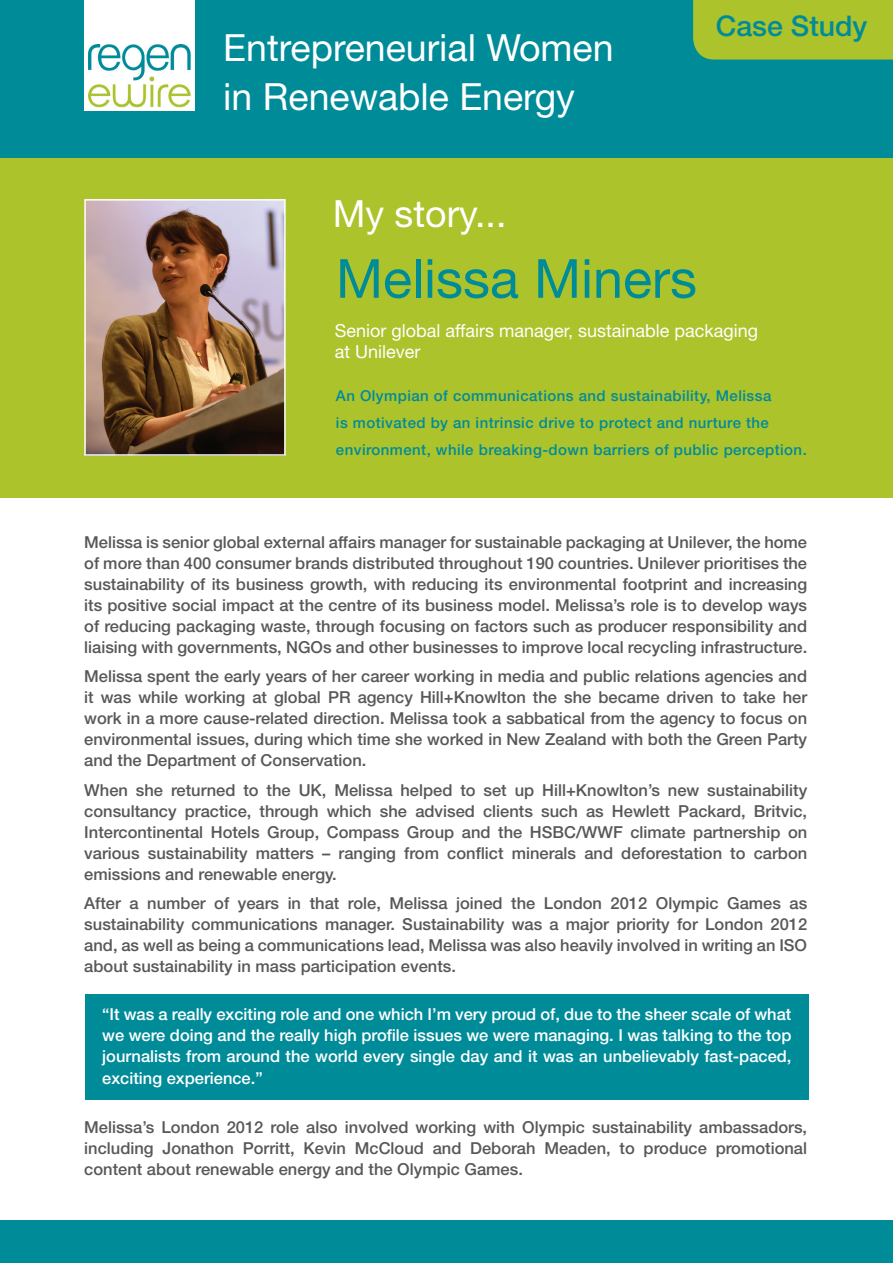
<style>
.page{position:relative;width:893px;height:1263px;background:#fff}
.page>*{position:absolute;margin:0;border:0;box-sizing:border-box;transform-origin:0 0}
.t1{font:54px "Helvetica Neue LT Std";color:#008b99}
.t2{font:37.5px/49.5px "Helvetica Neue LT Std";color:#fff}
.t3{font:500 28.5px "Helvetica Neue LT Std";color:#008b99}
.t4{font:18px/21px "Helvetica Neue LT Std";color:#fff}
.t5{font:500 16.5px/21px "Helvetica Neue LT Std";color:#57585a;text-align:justify}
.t6{font:500 16.5px/21px "Helvetica Neue LT Std";color:#fff;text-align:justify}
.t7{font:500 15px/27px "Helvetica Neue LT Std";letter-spacing:.03em;color:#008b99}
</style>
<div class="page">
<div style="left:0;top:152px;width:893px;height:345px;background:#acc32b"></div>
<div style="left:0;top:0;width:893px;height:157px;background:#008b99"></div>
<div style="left:693px;top:0;width:200px;height:60px;background:#acc32b"></div>
<img style="left:87px;top:202px;width:196px;height:251px">
<div style="left:84px;top:199px;width:202px;height:257px;border:2px solid #fff"></div>
<div style="left:0;top:1220px;width:893px;height:43px;background:#008b99"></div>
<div style="left:85px;top:994px;width:724px;height:105px;background:#008b99"></div>
<div style="left:84px;top:0;width:111px;height:111px;background:#fff"></div>
<img style="left:88px;top:44px;width:103px;height:63px">
<h2 class="t2" style="left:223px;top:22px;width:392px">Entrepreneurial Women in Renewable Energy</h2>
<h3 class="t3" style="left:716px;top:9px;width:153px">Case Study</h3>
<h2 class="t2" style="left:333px;top:188px;width:175px">My story...</h2>
<h1 class="t1" style="left:336px;top:246px;width:363px">Melissa Miners</h1>
<p class="t4" style="left:335px;top:320px;width:425px">Senior global affairs manager, sustainable packaging at Unilever</p>
<p class="t7" style="left:336px;top:382px;width:472px">An Olympian of communications and sustainability, Melissa<br>is motivated by an intrinsic drive to protect and nurture the environment, while breaking-down barriers of public perception.</p>
<p class="t5" style="left:84px;top:531px;width:724px">Melissa is senior global external affairs manager for sustainable packaging at Unilever, the home of more than 400 consumer brands distributed throughout 190 countries. Unilever prioritises the sustainability of its business growth, with reducing its environmental footprint and increasing its positive social impact at the centre of its business model. Melissa’s role is to develop ways of reducing packaging waste, through focusing on factors such as producer responsibility and liaising with governments, NGOs and other businesses to improve local recycling infrastructure.</p>
<p class="t5" style="left:84px;top:666px;width:724px">Melissa spent the early years of her career working in media and public relations agencies and it was while working at global PR agency Hill+Knowlton the she became driven to take her work in a more cause-related direction. Melissa took a sabbatical from the agency to focus on environmental issues, during which time she worked in New Zealand with both the Green Party and the Department of Conservation.</p>
<p class="t5" style="left:84px;top:779px;width:724px">When she returned to the UK, Melissa helped to set up Hill+Knowlton’s new sustainability consultancy practice, through which she advised clients such as Hewlett Packard, Britvic, Intercontinental Hotels Group, Compass Group and the HSBC/WWF climate partnership on various sustainability matters – ranging from conflict minerals and deforestation to carbon emissions and renewable energy.</p>
<p class="t5" style="left:84px;top:893px;width:724px">After a number of years in that role, Melissa joined the London 2012 Olympic Games as sustainability communications manager. Sustainability was a major priority for London 2012 and, as well as being a communications lead, Melissa was also heavily involved in writing an ISO about sustainability in mass participation events.</p>
<p class="t6" style="left:102px;top:1004px;width:691px">“It was a really exciting role and one which I’m very proud of, due to the sheer scale of what we were doing and the really high profile issues we were managing. I was talking to the top journalists from around the world every single day and it was an unbelievably fast-paced, exciting experience.”</p>
<p class="t5" style="left:84px;top:1116px;width:724px">Melissa’s London 2012 role also involved working with Olympic sustainability ambassadors, including Jonathon Porritt, Kevin McCloud and Deborah Meaden, to produce promotional content about renewable energy and the Olympic Games.</p>
</div>
